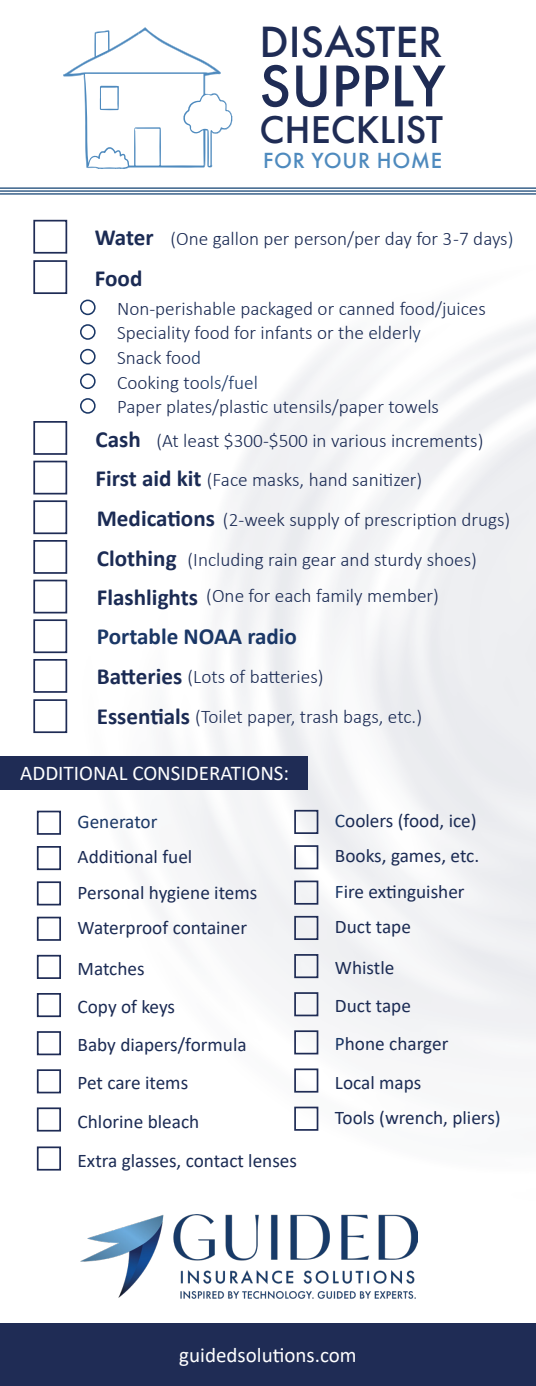
<style>
.page{position:relative;width:536px;height:1386px;background:#fff}
.page>*{position:absolute;margin:0;border:0;box-sizing:border-box;transform-origin:0 0}
.t1{font:500 61.25px "Futura PT";color:#1f2c55}
.t2{font:500 45.5px "Futura PT";color:#1f2c55}
.t3{font:500 40.25px "Futura PT";color:#1f2c55}
.t4{font:700 23.1px "Calibri";color:#1b2b54}
.t5{font:700 23.1px "Calibri";color:#1a3766}
.t6{font:500 22.75px "Futura PT";letter-spacing:.03em;color:#4e8abe}
.t7{font:21px "Calibri";color:#fff}
.t8{font:300 19.25px "Calibri";color:#1b2b54}
.t9{font:19.25px "Calibri";color:#1b2b54}
.t10{font:19.25px "Calibri";color:#1a3766}
.s1{color:#1a3766}
.s2{font-weight:700;font-size:23.1px}
</style>
<div class="page">
<img style="left:80px;top:299px;width:456px;height:832px">
<div style="left:0;top:1323px;width:536px;height:63px;background:#1f2c55"></div>
<div style="left:0;top:756px;width:307px;height:34px;background:#1f2c55"></div>
<div style="left:33px;top:220px;width:34px;height:34px;border:2px solid #1f2c55"></div>
<div style="left:33px;top:260px;width:34px;height:34px;border:2px solid #1f2c55"></div>
<div style="left:80px;top:300px;width:16px;height:15px;border:2px solid #1a3766;border-radius:50%"></div>
<div style="left:80px;top:324px;width:16px;height:16px;border:2px solid #1a3766;border-radius:50%"></div>
<div style="left:80px;top:349px;width:16px;height:15px;border:2px solid #1a3766;border-radius:50%"></div>
<div style="left:80px;top:373px;width:16px;height:16px;border:2px solid #1a3766;border-radius:50%"></div>
<div style="left:80px;top:398px;width:16px;height:16px;border:2px solid #1a3766;border-radius:50%"></div>
<div style="left:33px;top:421px;width:34px;height:34px;border:2px solid #1f2c55"></div>
<div style="left:33px;top:461px;width:34px;height:34px;border:2px solid #1f2c55"></div>
<div style="left:33px;top:500px;width:34px;height:34px;border:2px solid #1f2c55"></div>
<div style="left:33px;top:540px;width:34px;height:34px;border:2px solid #1f2c55"></div>
<div style="left:33px;top:580px;width:34px;height:33px;border:2px solid #1f2c55"></div>
<div style="left:33px;top:619px;width:34px;height:34px;border:2px solid #1f2c55"></div>
<div style="left:33px;top:659px;width:34px;height:34px;border:2px solid #1f2c55"></div>
<div style="left:33px;top:699px;width:34px;height:34px;border:2px solid #1f2c55"></div>
<div style="left:294px;top:810px;width:24px;height:24px;border:2px solid #1f2c55"></div>
<div style="left:294px;top:845px;width:24px;height:24px;border:2px solid #1f2c55"></div>
<div style="left:294px;top:881px;width:24px;height:24px;border:2px solid #1f2c55"></div>
<div style="left:294px;top:916px;width:24px;height:24px;border:2px solid #1f2c55"></div>
<div style="left:294px;top:954px;width:24px;height:24px;border:2px solid #1f2c55"></div>
<div style="left:294px;top:992px;width:24px;height:24px;border:2px solid #1f2c55"></div>
<div style="left:294px;top:1030px;width:24px;height:24px;border:2px solid #1f2c55"></div>
<div style="left:294px;top:1068px;width:24px;height:25px;border:2px solid #1f2c55"></div>
<div style="left:294px;top:1107px;width:24px;height:24px;border:2px solid #1f2c55"></div>
<div style="left:37px;top:811px;width:24px;height:24px;border:2px solid #1f2c55"></div>
<div style="left:37px;top:846px;width:24px;height:24px;border:2px solid #1f2c55"></div>
<div style="left:37px;top:881px;width:24px;height:24px;border:2px solid #1f2c55"></div>
<div style="left:37px;top:917px;width:24px;height:24px;border:2px solid #1f2c55"></div>
<div style="left:37px;top:955px;width:24px;height:24px;border:2px solid #1f2c55"></div>
<div style="left:37px;top:993px;width:24px;height:24px;border:2px solid #1f2c55"></div>
<div style="left:37px;top:1031px;width:24px;height:24px;border:2px solid #1f2c55"></div>
<div style="left:37px;top:1069px;width:24px;height:24px;border:2px solid #1f2c55"></div>
<div style="left:37px;top:1107px;width:24px;height:25px;border:2px solid #1f2c55"></div>
<div style="left:37px;top:1146px;width:24px;height:25px;border:2px solid #1f2c55"></div>
<hr style="left:0;top:188px;width:536px;height:1px;background:#003468">
<hr style="left:0;top:190px;width:536px;height:2px;background:#003468">
<hr style="left:0;top:193px;width:536px;height:2px;background:#003468">
<img style="left:80px;top:1214px;width:337px;height:85px">
<svg style="left:63px;top:27px;width:170px;height:142px"></svg>
<p class="t2" style="left:259px;top:15px;width:184px">DISASTER</p>
<p class="t1" style="left:259px;top:49px;width:187px">SUPPLY</p>
<p class="t3" style="left:259px;top:105px;width:185px">CHECKLIST</p>
<p class="t6" style="left:263px;top:146px;width:180px">FOR YOUR HOME</p>
<p class="t4" style="left:95px;top:221px;width:60px">Water</p>
<p class="t8" style="left:170px;top:227px;width:344px">(One gallon per person/per day for 3 -7 days<span class="s1">)</span></p>
<p class="t4" style="left:95px;top:262px;width:49px">Food</p>
<p class="t8" style="left:117px;top:296px;width:370px">Non-perishable packaged or canned food/juices</p>
<p class="t8" style="left:117px;top:321px;width:305px">Speciality food for infants or the elderl<span class="s1">y</span></p>
<p class="t8" style="left:117px;top:346px;width:86px">Snack foo<span class="s1">d</span></p>
<p class="t8" style="left:117px;top:370px;width:142px">Cooking to<span class="s1">ols/fuel</span></p>
<p class="t8" style="left:117px;top:395px;width:323px">Paper plates/plastic utensils/paper towels</p>
<p class="t4" style="left:95px;top:423px;width:47px">Cash</p>
<p class="t8" style="left:156px;top:428px;width:328px">(At least $300-$500 in various increments)</p>
<p class="t8" style="left:96px;top:468px;width:328px"><span class="s2">First aid kit</span> (Face masks, hand sanitizer)</p>
<p class="t4" style="left:97px;top:502px;width:120px">Medications</p>
<p class="t8" style="left:223px;top:508px;width:289px">(2-week supply of prescription drugs)</p>
<p class="t4" style="left:97px;top:542px;width:81px">Clothing</p>
<p class="t8" style="left:187px;top:547px;width:291px">(Including rain gear and sturdy shoes)</p>
<p class="t4" style="left:97px;top:581px;width:103px">Flashlights</p>
<p class="t8" style="left:206px;top:584px;width:234px">(One for each family member)</p>
<p class="t5" style="left:97px;top:620px;width:202px">Portable NOAA radio</p>
<p class="t4" style="left:97px;top:660px;width:87px">Batteries</p>
<p class="t8" style="left:187px;top:665px;width:137px">(Lots of batteries)</p>
<p class="t4" style="left:97px;top:700px;width:95px">Essentials</p>
<p class="t8" style="left:195px;top:705px;width:228px">(Toilet paper, trash bags, etc.)</p>
<p class="t7" style="left:20px;top:758px;width:270px">ADDITIONAL CONSIDERATIONS:</p>
<p class="t10" style="left:77px;top:808px;width:81px">Generator</p>
<p class="t9" style="left:77px;top:844px;width:116px">Additional fuel</p>
<p class="t9" style="left:77px;top:879px;width:181px">Personal hygiene items</p>
<p class="t9" style="left:77px;top:914px;width:171px">Waterproof container</p>
<p class="t9" style="left:77px;top:955px;width:69px">Matches</p>
<p class="t9" style="left:77px;top:993px;width:99px">Copy of keys</p>
<p class="t9" style="left:77px;top:1032px;width:171px">Baby diapers/formula</p>
<p class="t9" style="left:77px;top:1070px;width:112px">Pet care items</p>
<p class="t9" style="left:77px;top:1108px;width:123px">Chlorine bleach</p>
<p class="t9" style="left:77px;top:1147px;width:221px">Extra glasses, contact lenses</p>
<p class="t9" style="left:335px;top:807px;width:143px"><span class="s1">C</span>oolers (food, ice)</p>
<p class="t9" style="left:335px;top:843px;width:146px">Books, games, etc.</p>
<p class="t9" style="left:335px;top:878px;width:131px"><span class="s1">F</span>ire extinguisher</p>
<p class="t9" style="left:335px;top:913px;width:78px">Duct tape</p>
<p class="t9" style="left:335px;top:954px;width:61px">Whistle</p>
<p class="t9" style="left:335px;top:993px;width:78px">Duct tape</p>
<p class="t9" style="left:335px;top:1031px;width:115px"><span class="s1">P</span>hone charger</p>
<p class="t9" style="left:335px;top:1069px;width:88px">Local maps</p>
<p class="t9" style="left:335px;top:1104px;width:167px">Tools (wrench, pliers<span class="s1">)</span></p>
<p class="t7" style="left:179px;top:1341px;width:179px">guidedsolutions.com</p>
</div>
